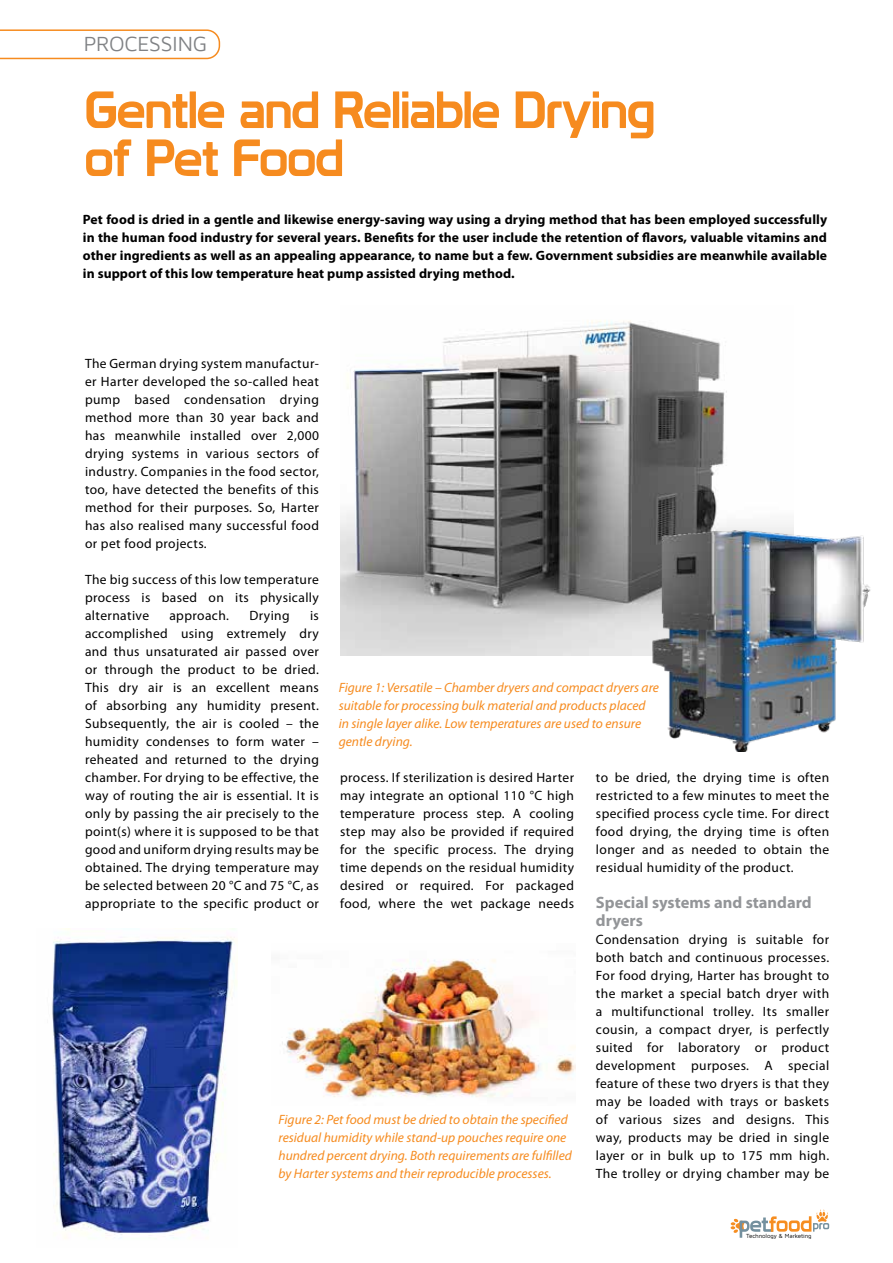
<style>
.page{position:relative;width:893px;height:1263px;background:#fff}
.page>*{position:absolute;margin:0;border:0;box-sizing:border-box;transform-origin:0 0}
.t1{font:51px/48px "Prototype";letter-spacing:-.02em;color:#f68b1f}
.t2{font:21px "Maven Pro";letter-spacing:-.005em;color:#808285}
.t3{font:700 16.5px/18px "Myriad Pro";color:#939598}
.t4{font:13.5px/18px "Myriad Pro";letter-spacing:.03em;color:#000;text-align:justify}
.t5{font:700 13.5px/18px "Myriad Pro";letter-spacing:.005em;color:#000;text-align:justify}
.t6{font:italic 13.5px/18px "Myriad Pro";color:#f68b1f}
.t7{font:6.15px "Maven Pro";letter-spacing:-.01em;color:#000}
</style>
<div class="page">
<svg style="left:0;top:29px;width:220px;height:30px"></svg>
<svg style="left:731px;top:1209px;width:98px;height:29px"></svg>
<img style="left:340px;top:320px;width:453px;height:336px">
<img style="left:597px;top:526px;width:274px;height:225px">
<img style="left:282px;top:959px;width:294px;height:141px">
<img style="left:52px;top:928px;width:185px;height:311px">
<h2 class="t2" style="left:84px;top:33px;width:125px">PROCESSING</h2>
<h1 class="t1" style="left:85px;top:86px;width:572px">Gentle and Reliable Drying of Pet Food</h1>
<p class="t5" style="left:83px;top:210px;width:746px">Pet food is dried in a gentle and likewise energy-saving way using a drying method that has been employed successfully in the human food industry for several years. Benefits for the user include the retention of flavors, valuable vitamins and other ingredients as well as an appealing appearance, to name but a few. Government subsidies are meanwhile available in support of this low temperature heat pump assisted drying method.</p>
<p class="t4" style="left:85px;top:354px;width:235px">The German drying system manufactur&shy;er Harter developed the so-called heat pump based condensation drying method more than 30 year back and has meanwhile installed over 2,000 drying systems in various sectors of industry. Companies in the food sector, too, have detected the benefits of this method for their purposes. So, Harter has also realised many successful food or pet food projects.</p>
<p class="t4" style="left:85px;top:570px;width:235px">The big success of this low temperature process is based on its physically alternative</p>
<p class="t4" style="left:169px;top:606px;width:61px">approach.</p>
<p class="t4" style="left:249px;top:606px;width:42px">Drying</p>
<p class="t4" style="left:85px;top:606px;width:235px;text-indent:225px">is accomplished using extremely dry and thus unsaturated air passed over or through the product to be dried.<br>This dry air is an excellent means of absorbing any humidity present.<br>Subsequently, the air is cooled – the humidity condenses to form water – reheated and returned to the drying chamber. For drying to be effective, the way of routing the air is essential. It is only by passing the air precisely to the point(s) where it is supposed to be that good and uniform drying results may be obtained. The drying temperature may be selected between 20 °C and 75 °C, as appropriate to the specific product or</p>
<p class="t6" style="left:339px;top:678px;width:322px">Figure 1: Versatile – Chamber dryers and compact dryers are suitable for processing bulk material and products placed in single layer alike. Low temperatures are used to ensure gentle drying.</p>
<p class="t4" style="left:340px;top:768px;width:235px">process. If sterilization is desired Harter may integrate an optional 110 °C high temperature process step. A cooling step may also be provided if required for the specific process. The drying time depends on the residual humidity desired or required. For packaged food, where the wet package needs</p>
<p class="t4" style="left:596px;top:768px;width:235px">to be dried, the drying time is often restricted to a few minutes to meet the specified process cycle time. For direct food drying, the drying time is often longer and as needed to obtain the residual humidity of the product.</p>
<p class="t3" style="left:596px;top:892px;width:217px">Special systems and standard dryers</p>
<p class="t4" style="left:596px;top:930px;width:235px">Condensation drying is suitable for both batch and continuous processes.<br>For food drying, Harter has brought to the market a special batch dryer with a multifunctional trolley. Its smaller cousin, a compact dryer, is perfectly suited for laboratory or product development purposes. A special feature of these two dryers is that they may be loaded with trays or baskets of various sizes and designs. This way, products may be dried in single layer or in bulk up to 175 mm high.<br>The trolley or drying chamber may be</p>
<p class="t6" style="left:279px;top:1110px;width:295px">Figure 2: Pet food must be dried to obtain the specified residual humidity while stand-up pouches require one hundred percent drying. Both requirements are fulfilled by Harter systems and their reproducible processes.</p>
<p class="t7" style="left:746px;top:1232px;width:67px">Technology &amp; Marketing</p>
</div>
